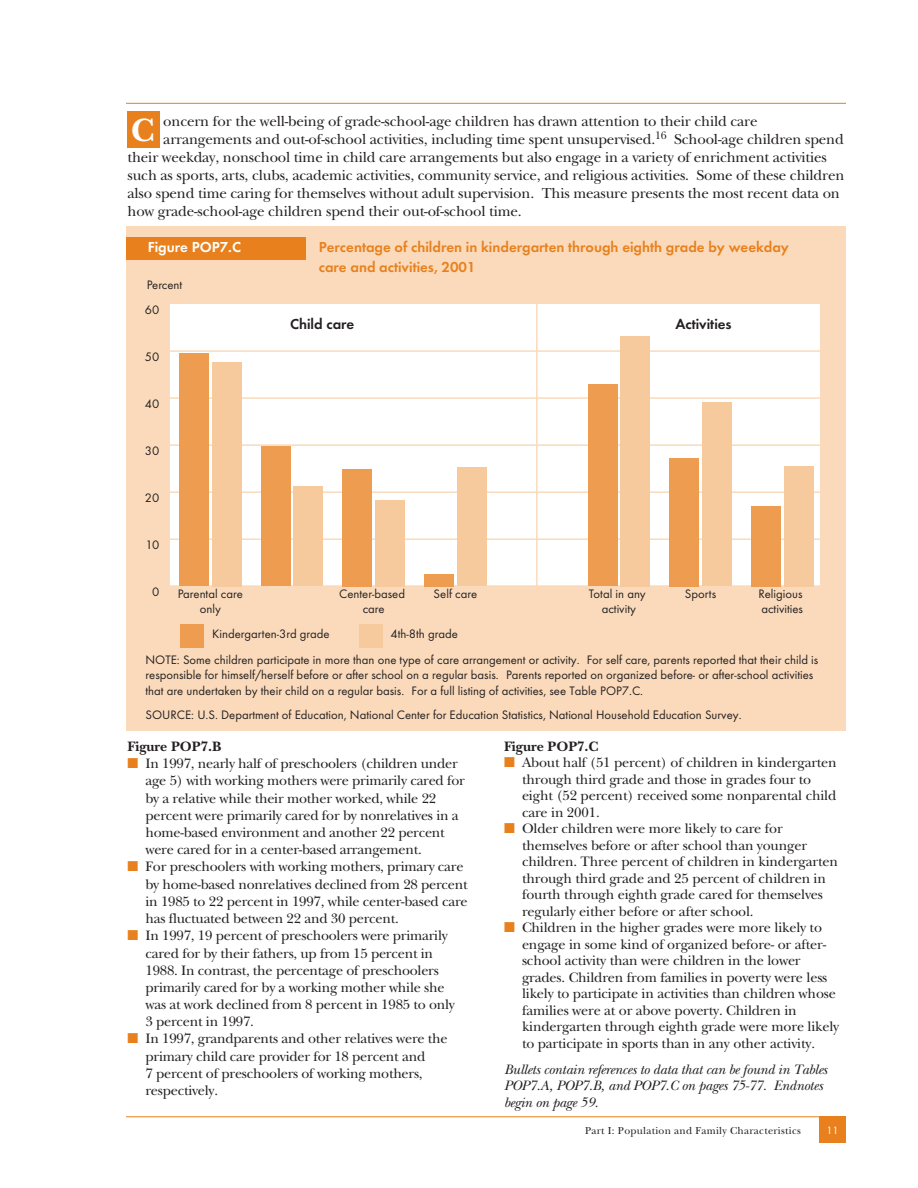
<style>
.page{position:relative;width:918px;height:1188px;background:#fff}
.page>*{position:absolute;margin:0;border:0;box-sizing:border-box;transform-origin:0 0}
.t1{font:700 33.75px "New Baskerville";color:#fff}
.t2{font:15px "New Baskerville";letter-spacing:-.01em;color:#231f20}
.t3{font:600 15px/20.2px "Futura T";color:#e8811d}
.t4{font:600 15px "Futura T";color:#231f20}
.t5{font:600 15px "Futura T";color:#fff}
.t6{font:14.25px/17.2px "New Baskerville";letter-spacing:-.015em;color:#231f20}
.t7{font:italic 14.25px/16.5px "New Baskerville";letter-spacing:-.015em;color:#231f20}
.t8{font:700 14.25px "New Baskerville";color:#231f20}
.t9{font:12.75px/15px "Futura T";color:#231f20}
.t10{font:10.8px "Futura T";color:#fff}
.t11{font:10.5px "New Baskerville";letter-spacing:.025em;color:#231f20}
.s1{color:#e8811d}
</style>
<div class="page">
<hr style="left:126px;top:1116px;width:720px;height:1px;background:#e8811d">
<div style="left:819px;top:1116px;width:27px;height:27px;background:#e8811d"></div>
<hr style="left:126px;top:103px;width:720px;height:1px;background:#e8811d">
<div style="left:128px;top:111px;width:32px;height:36px;background:#e8811d"></div>
<div style="left:126px;top:226px;width:720px;height:505px;background:#fadabb"></div>
<div style="left:169px;top:304px;width:651px;height:282px;background:#fff"></div>
<hr style="left:169px;top:585px;width:654px;height:2px;background:#fadabb">
<hr style="left:169px;top:538px;width:653px;height:2px;background:#fadabb">
<hr style="left:169px;top:491px;width:651px;height:2px;background:#fadabb">
<hr style="left:169px;top:444px;width:651px;height:2px;background:#fadabb">
<hr style="left:169px;top:397px;width:651px;height:2px;background:#fadabb">
<hr style="left:169px;top:350px;width:677px;height:2px;background:#fadabb">
<div style="left:212px;top:362px;width:29px;height:224px;background:#f7ca9d"></div>
<div style="left:294px;top:486px;width:29px;height:100px;background:#f7ca9d"></div>
<div style="left:375px;top:500px;width:30px;height:86px;background:#f7ca9d"></div>
<div style="left:457px;top:467px;width:29px;height:119px;background:#f7ca9d"></div>
<div style="left:620px;top:336px;width:30px;height:250px;background:#f7ca9d"></div>
<div style="left:702px;top:402px;width:30px;height:184px;background:#f7ca9d"></div>
<div style="left:784px;top:466px;width:29px;height:120px;background:#f7ca9d"></div>
<div style="left:179px;top:354px;width:30px;height:232px;background:#ee9c50"></div>
<div style="left:343px;top:469px;width:29px;height:117px;background:#ee9c50"></div>
<div style="left:424px;top:574px;width:30px;height:12px;background:#ee9c50"></div>
<div style="left:588px;top:385px;width:29px;height:201px;background:#ee9c50"></div>
<div style="left:669px;top:458px;width:30px;height:128px;background:#ee9c50"></div>
<div style="left:751px;top:506px;width:30px;height:80px;background:#ee9c50"></div>
<div style="left:180px;top:624px;width:24px;height:24px;background:#ee9c50"></div>
<div style="left:359px;top:625px;width:24px;height:23px;background:#f7ca9d"></div>
<div style="left:261px;top:446px;width:29px;height:140px;background:#ee9c50"></div>
<hr style="left:536px;top:302px;width:2px;height:286px;background:#fadabb">
<div style="left:126px;top:237px;width:180px;height:23px;background:#e8811d"></div>
<h1 class="t1" style="left:131px;top:119px;width:25px">C</h1>
<p class="t2" style="left:163px;top:116px;width:596px">oncern for the well-being of grade-school-age children has drawn attention to their child care</p>
<p class="t2" style="left:163px;top:134px;width:682px">arrangements and out-of-school activities, including time spent unsupervised.<sup>16</sup> School-age children spend</p>
<p class="t2" style="left:127px;top:152px;width:701px">their weekday, nonschool time in child care arrangements but also engage in a variety of enrichment activities</p>
<p class="t2" style="left:127px;top:170px;width:718px">such as sports, arts, clubs, academic activities, community service, and religious activities. Some of these children</p>
<p class="t2" style="left:127px;top:188px;width:714px">also spend time caring for themselves without adult supervision. This measure presents the most recent data on</p>
<p class="t2" style="left:127px;top:206px;width:396px">how grade-school-age children spend their out-of-school time.</p>
<p class="t5" style="left:148px;top:241px;width:95px">Figure POP7.C</p>
<p class="t3" style="left:319px;top:238px;width:472px">Percentage of children in kindergarten through eighth grade by weekday care and activities, 2001</p>
<p class="t9" style="left:147px;top:278px;width:37px">Percent</p>
<p class="t9" style="left:145px;top:303px;width:16px">60</p>
<p class="t9" style="left:145px;top:350px;width:16px">50</p>
<p class="t9" style="left:145px;top:397px;width:16px">40</p>
<p class="t9" style="left:145px;top:444px;width:16px">30</p>
<p class="t9" style="left:145px;top:491px;width:16px">20</p>
<p class="t9" style="left:146px;top:538px;width:15px">10</p>
<p class="t9" style="left:152px;top:585px;width:9px">0</p>
<p class="t4" style="left:290px;top:318px;width:66px">Child care</p>
<p class="t4" style="left:675px;top:318px;width:58px">Activities</p>
<p class="t9" style="left:339px;top:588px;width:67px">Center-based</p>
<p class="t9" style="left:434px;top:588px;width:45px">Self care</p>
<p class="t9" style="left:363px;top:603px;width:23px">care</p>
<p class="t9" style="left:178px;top:588px;width:67px;text-align:center">Parental care only</p>
<p class="t9" style="left:212px;top:628px;width:119px">Kindergarten-3rd grade</p>
<p class="t9" style="left:390px;top:628px;width:69px">4th-8th grade</p>
<p class="t9" style="left:589px;top:588px;width:58px">Total in any</p>
<p class="t9" style="left:685px;top:588px;width:33px">Sports</p>
<p class="t9" style="left:602px;top:603px;width:36px">activity</p>
<p class="t9" style="left:759px;top:588px;width:46px">Religious activities</p>
<p class="t9" style="left:146px;top:653px;width:674px">NOTE: Some children participate in more than one type of care arrangement or activity. For self care, parents reported that their child is responsible for himself/herself before or after school on a regular basis. Parents reported on organized before- or after-school activities that are undertaken by their child on a regular basis. For a full listing of activities, see Table POP7.C.</p>
<p class="t9" style="left:146px;top:708px;width:598px">SOURCE: U.S. Department of Education, National Center for Education Statistics, National Household Education Survey.</p>
<p class="t8" style="left:128px;top:741px;width:96px">Figure POP7.B</p>
<p class="t6" style="left:146px;top:756px;width:321px;text-indent:-18px"><span class="s1">■</span> In 1997, nearly half of preschoolers (children under age 5) with working mothers were primarily cared for by a relative while their mother worked, while 22 percent were primarily cared for by nonrelatives in a home-based environment and another 22 percent were cared for in a center-based arrangement.</p>
<p class="t6" style="left:146px;top:859px;width:324px;text-indent:-18px"><span class="s1">■</span> For preschoolers with working mothers, primary care by home-based nonrelatives declined from 28 percent in 1985 to 22 percent in 1997, while center-based care has fluctuated between 22 and 30 percent.</p>
<p class="t6" style="left:146px;top:928px;width:311px;text-indent:-18px"><span class="s1">■</span> In 1997, 19 percent of preschoolers were primarily cared for by their fathers, up from 15 percent in 1988. In contrast, the percentage of preschoolers primarily cared for by a working mother while she was at work declined from 8 percent in 1985 to only 3 percent in 1997.</p>
<p class="t6" style="left:146px;top:1031px;width:304px;text-indent:-18px"><span class="s1">■</span> In 1997, grandparents and other relatives were the primary child care provider for 18 percent and<br>7 percent of preschoolers of working mothers, respectively.</p>
<p class="t8" style="left:504px;top:741px;width:96px">Figure POP7.C</p>
<p class="t6" style="left:522px;top:756px;width:316px;line-height:16.5px;text-indent:-18px"><span class="s1">■</span> About half (51 percent) of children in kindergarten through third grade and those in grades four to eight (52 percent) received some nonparental child care in 2001.</p>
<p class="t6" style="left:522px;top:822px;width:317px;line-height:16.5px;text-indent:-18px"><span class="s1">■</span> Older children were more likely to care for themselves before or after school than younger children. Three percent of children in kindergarten through third grade and 25 percent of children in fourth through eighth grade cared for themselves regularly either before or after school.</p>
<p class="t6" style="left:522px;top:921px;width:319px;line-height:16.5px;text-indent:-18px"><span class="s1">■</span> Children in the higher grades were more likely to engage in some kind of organized before- or after&shy;school activity than were children in the lower grades. Children from families in poverty were less likely to participate in activities than children whose families were at or above poverty. Children in kindergarten through eighth grade were more likely to participate in sports than in any other activity.</p>
<p class="t7" style="left:504px;top:1063px;width:325px">Bullets contain references to data that can be found in Tables<br>POP7.A, POP7.B, and POP7.C on pages 75-77. Endnotes begin on page 59.</p>
<p class="t11" style="left:585px;top:1127px;width:217px">Part I: Population and Family Characteristics</p>
<p class="t10" style="left:826px;top:1126px;width:14px">11</p>
</div>
